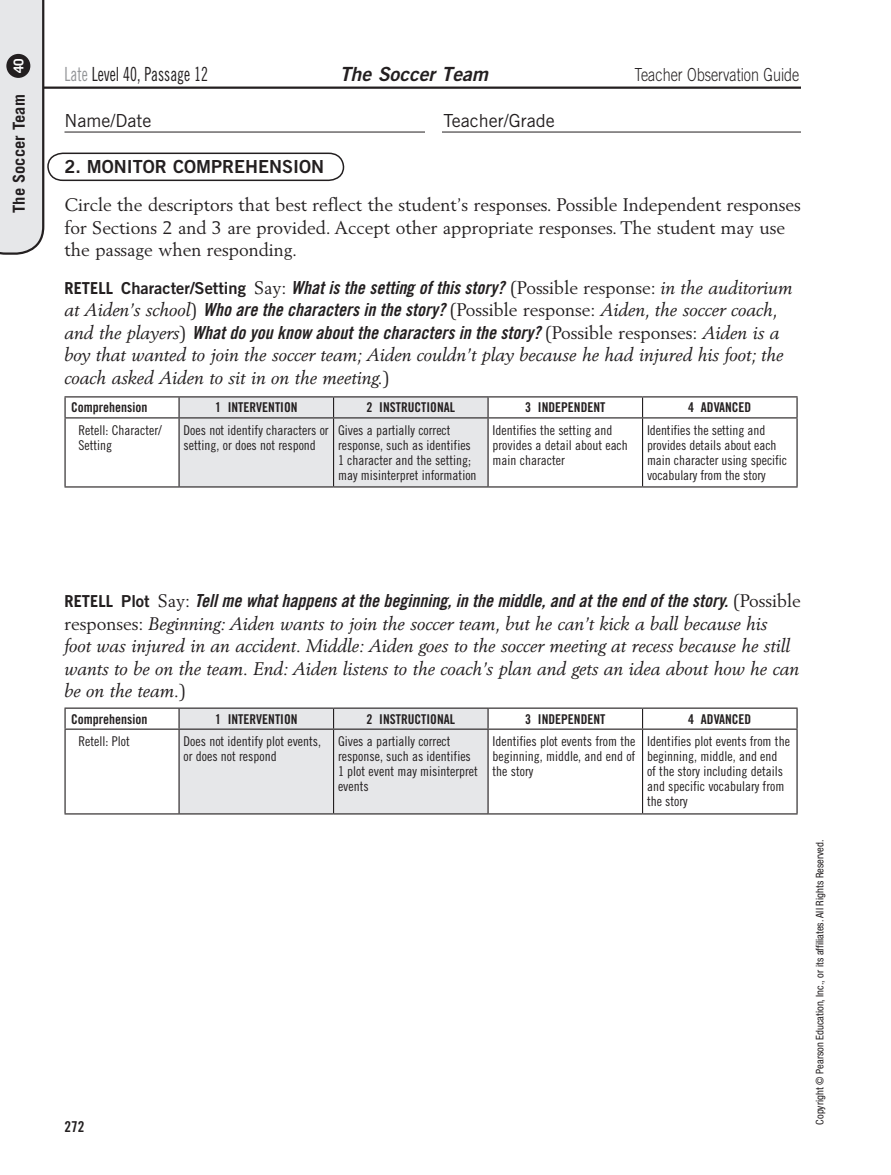
<style>
.page{position:relative;width:891px;height:1175px;background:#fff}
.page>*{position:absolute;margin:0;border:0;box-sizing:border-box;transform-origin:0 0}
.t1{font:19.5px "Trade Gothic LT Std Cn 18";color:#231f20;scale:.8 1}
.t2{font:19.5px "Trade Gothic LT Std Bd 2 Obl";color:#231f20}
.t3{font:italic 18px/22.5px "Berling LT Std";color:#231f20}
.t4{font:18px "Trade Gothic LT Std Bd Cn 20 Obl";color:#231f20}
.t5{font:18px/22.5px "Berling LT Std";color:#231f20}
.t6{font:300 18px "Trade Gothic LT Std";color:#231f20;scale:.8 1}
.t7{font:18px "Trade Gothic LT Std";color:#231f20}
.t8{font:18px "Trade Gothic LT Std Bd 2";color:#231f20}
.t9{font:700 16.5px "Trade Gothic LT Std";color:#231f20}
.t10{font:15px "Trade Gothic LT Std Bd Cn 20";color:#231f20}
.t11{font:13.5px/15px "Trade Gothic LT Std Cn 18";color:#231f20}
.t12{font:13.5px "Trade Gothic LT Std Bd Cn 20";color:#231f20}
.t13{font:700 13.5px "Trade Gothic LT Std";color:#fff}
.t14{font:condensed 10.5px "Helvetica Neue LT Std";color:#231f20}
.s1{color:#939598}
.s2{font-family:"Trade Gothic LT Std";font-weight:700;font-size:16.5px}
.s3{font-family:"Trade Gothic LT Std Bd 2";font-size:16.5px}
.s4{font-family:"Berling LT Std"}
.s5{font-family:"Berling LT Std";font-style:italic}
.s6{font-style:normal}
.s7{font-family:"Trade Gothic LT Std Bd Cn 20 Obl";font-style:normal}
</style>
<div class="page">
<hr style="left:42px;top:86px;width:759px;height:3px;background:#231f20">
<hr style="left:64px;top:131px;width:737px;height:1px;background:#231f20">
<svg style="left:66px;top:397px;width:730px;height:89px"></svg>
<hr style="left:64px;top:418px;width:2px;height:68px;background:#231f20">
<hr style="left:178px;top:418px;width:2px;height:68px;background:#231f20">
<hr style="left:642px;top:418px;width:1px;height:68px;background:#231f20">
<hr style="left:796px;top:418px;width:2px;height:68px;background:#231f20">
<hr style="left:64px;top:486px;width:115px;height:1px;background:#231f20">
<hr style="left:488px;top:486px;width:155px;height:1px;background:#231f20">
<hr style="left:643px;top:486px;width:155px;height:1px;background:#231f20">
<hr style="left:64px;top:396px;width:115px;height:1px;background:#231f20">
<hr style="left:64px;top:397px;width:2px;height:20px;background:#231f20">
<hr style="left:179px;top:396px;width:155px;height:1px;background:#231f20">
<hr style="left:178px;top:397px;width:2px;height:20px;background:#231f20">
<hr style="left:334px;top:396px;width:154px;height:1px;background:#231f20">
<hr style="left:488px;top:396px;width:155px;height:1px;background:#231f20">
<div style="left:179px;top:397px;width:310px;height:90px;background:#e6e7e9"></div>
<hr style="left:643px;top:396px;width:155px;height:1px;background:#231f20">
<svg style="left:642px;top:397px;width:1px;height:20px"></svg>
<hr style="left:796px;top:397px;width:2px;height:20px;background:#231f20">
<hr style="left:64px;top:417px;width:115px;height:1px;background:#231f20">
<hr style="left:179px;top:417px;width:155px;height:1px;background:#231f20">
<hr style="left:334px;top:417px;width:154px;height:1px;background:#231f20">
<hr style="left:488px;top:417px;width:155px;height:1px;background:#231f20">
<hr style="left:643px;top:417px;width:155px;height:1px;background:#231f20">
<svg style="left:66px;top:708px;width:730px;height:105px"></svg>
<hr style="left:64px;top:729px;width:2px;height:84px;background:#231f20">
<hr style="left:178px;top:729px;width:2px;height:84px;background:#231f20">
<hr style="left:642px;top:729px;width:1px;height:84px;background:#231f20">
<hr style="left:796px;top:729px;width:2px;height:84px;background:#231f20">
<hr style="left:64px;top:813px;width:115px;height:1px;background:#231f20">
<hr style="left:488px;top:813px;width:155px;height:1px;background:#231f20">
<hr style="left:643px;top:813px;width:155px;height:1px;background:#231f20">
<hr style="left:64px;top:707px;width:115px;height:1px;background:#231f20">
<hr style="left:64px;top:708px;width:2px;height:20px;background:#231f20">
<hr style="left:179px;top:707px;width:155px;height:1px;background:#231f20">
<hr style="left:178px;top:708px;width:2px;height:20px;background:#231f20">
<hr style="left:334px;top:707px;width:154px;height:1px;background:#231f20">
<hr style="left:488px;top:707px;width:155px;height:1px;background:#231f20">
<div style="left:179px;top:708px;width:310px;height:106px;background:#e6e7e9"></div>
<hr style="left:643px;top:707px;width:155px;height:1px;background:#231f20">
<svg style="left:642px;top:708px;width:1px;height:20px"></svg>
<hr style="left:796px;top:708px;width:2px;height:20px;background:#231f20">
<hr style="left:64px;top:728px;width:115px;height:1px;background:#231f20">
<hr style="left:179px;top:728px;width:155px;height:1px;background:#231f20">
<hr style="left:334px;top:728px;width:154px;height:1px;background:#231f20">
<hr style="left:488px;top:728px;width:155px;height:1px;background:#231f20">
<hr style="left:643px;top:728px;width:155px;height:1px;background:#231f20">
<svg style="left:0;top:0;width:345px;height:255px"></svg>
<div style="left:425px;top:110px;width:16px;height:26px;background:#fff"></div>
<p class="t13" style="left:10px;top:73px;width:17px;rotate:-90deg">40</p>
<p class="t9" style="left:9px;top:213px;width:120px;rotate:-90deg">The Soccer Team</p>
<h1 class="t1" style="left:64px;top:62px;width:181px"><span class="s1">Late</span> Level 40, Passage 12</h1>
<h1 class="t2" style="left:340px;top:62px;width:150px">The Soccer Team</h1>
<h2 class="t6" style="left:634px;top:64px;width:208px">Teacher Observation Guide</h2>
<h2 class="t7" style="left:64px;top:110px;width:88px">Name/Date</h2>
<h2 class="t7" style="left:443px;top:110px;width:113px">Teacher/Grade</h2>
<h2 class="t8" style="left:64px;top:155px;width:261px">2. MONITOR COMPREHENS ION</h2>
<h2 class="t5" style="left:64px;top:193px;width:738px">Circle the descriptors that best reflect the student’s responses. Possible Independent responses for Sections 2 and 3 are provided. Accept other appropriate responses. The student may use the passage when responding.</h2>
<h2 class="t4" style="left:64px;top:276px;width:729px"><span class="s2">RETELL</span> <span class="s3">CHARACTER/SETTING</span> <span class="s4">Say:</span> What is the setting of this story? <span class="s4">(Possible response:</span> <span class="s5">in the auditorium</span></h2>
<h2 class="t3" style="left:64px;top:298px;width:715px">at Aiden’s school<span class="s6">)</span> <span class="s7">Who are the characters in the story?</span> <span class="s6">(Possible response:</span> Aiden, the soccer coach,</h2>
<h2 class="t4" style="left:65px;top:321px;width:717px"><span class="s5">and the players</span><span class="s4">)</span> What do you know about the characters in the story? <span class="s4">(Possible responses:</span> <span class="s5">Aiden is a</span></h2>
<h2 class="t3" style="left:64px;top:343px;width:721px">boy that wanted to join the soccer team; Aiden couldn’t play because he had injured his foot; the coach asked Aiden to sit in on the meeting.<span class="s6">)</span></h2>
<p class="t12" style="left:71px;top:399px;width:78px">Comprehension</p>
<p class="t12" style="left:215px;top:399px;width:84px">1 INTERVENTION</p>
<p class="t12" style="left:367px;top:399px;width:90px">2 INSTRUCTIONAL</p>
<p class="t12" style="left:525px;top:399px;width:82px">3 INDEPENDENT</p>
<p class="t12" style="left:688px;top:399px;width:65px">4 ADVANCED</p>
<p class="t11" style="left:79px;top:423px;width:85px">Retell: Character/<br>Setting</p>
<p class="t11" style="left:184px;top:423px;width:147px">Does not identify characters or setting, or does not respond</p>
<p class="t11" style="left:338px;top:423px;width:140px">Gives a partially correct response, such as identifies<br>1 character and the setting; may misinterpret information</p>
<p class="t11" style="left:493px;top:423px;width:137px">Identifies the setting and provides a detail about each main character</p>
<p class="t11" style="left:647px;top:423px;width:141px">Identifies the setting and provides details about each main character using specific vocabulary from the story</p>
<h2 class="t4" style="left:64px;top:590px;width:738px"><span class="s2">RETELL</span> <span class="s3">PLOT</span> <span class="s4">Say:</span> Tell me what happens at the beginning, in the middle, and at the end of the story. <span class="s4">(Possible</span></h2>
<p class="t3" style="left:64px;top:612px;width:736px"><span class="s6">responses:</span> Beginning: Aiden wants to join the soccer team, but he can’t kick a ball because his<br>foot was injured in an accident. Middle: Aiden goes to the soccer meeting at recess because he still wants to be on the team. End: Aiden listens to the coach’s plan and gets an idea about how he can be on the team.<span class="s6">)</span></p>
<p class="t12" style="left:71px;top:710px;width:78px">Comprehension</p>
<p class="t12" style="left:215px;top:710px;width:84px">1 INTERVENTION</p>
<p class="t12" style="left:367px;top:710px;width:90px">2 INSTRUCTIONAL</p>
<p class="t12" style="left:525px;top:710px;width:82px">3 INDEPENDENT</p>
<p class="t12" style="left:688px;top:710px;width:65px">4 ADVANCED</p>
<p class="t11" style="left:79px;top:734px;width:53px">Retell: Plot</p>
<p class="t11" style="left:184px;top:734px;width:139px">Does not identify plot events, or does not respond</p>
<p class="t11" style="left:338px;top:734px;width:141px">Gives a partially correct response, such as identifies<br>1 plot event may misinterpret events</p>
<p class="t11" style="left:493px;top:734px;width:144px;text-align:justify">Identifies plot events from the beginning, middle, and end of the story</p>
<p class="t11" style="left:647px;top:734px;width:144px">Identifies plot events from the beginning, middle, and end of the story including details and specific vocabulary from the story</p>
<p class="t10" style="left:64px;top:1117px;width:21px">272</p>
<p class="t14" style="left:814px;top:1124px;width:286px;rotate:-90deg">Copyright © Pearson Education, Inc., or its affiliates. All Rights Reserved.</p>
</div>
